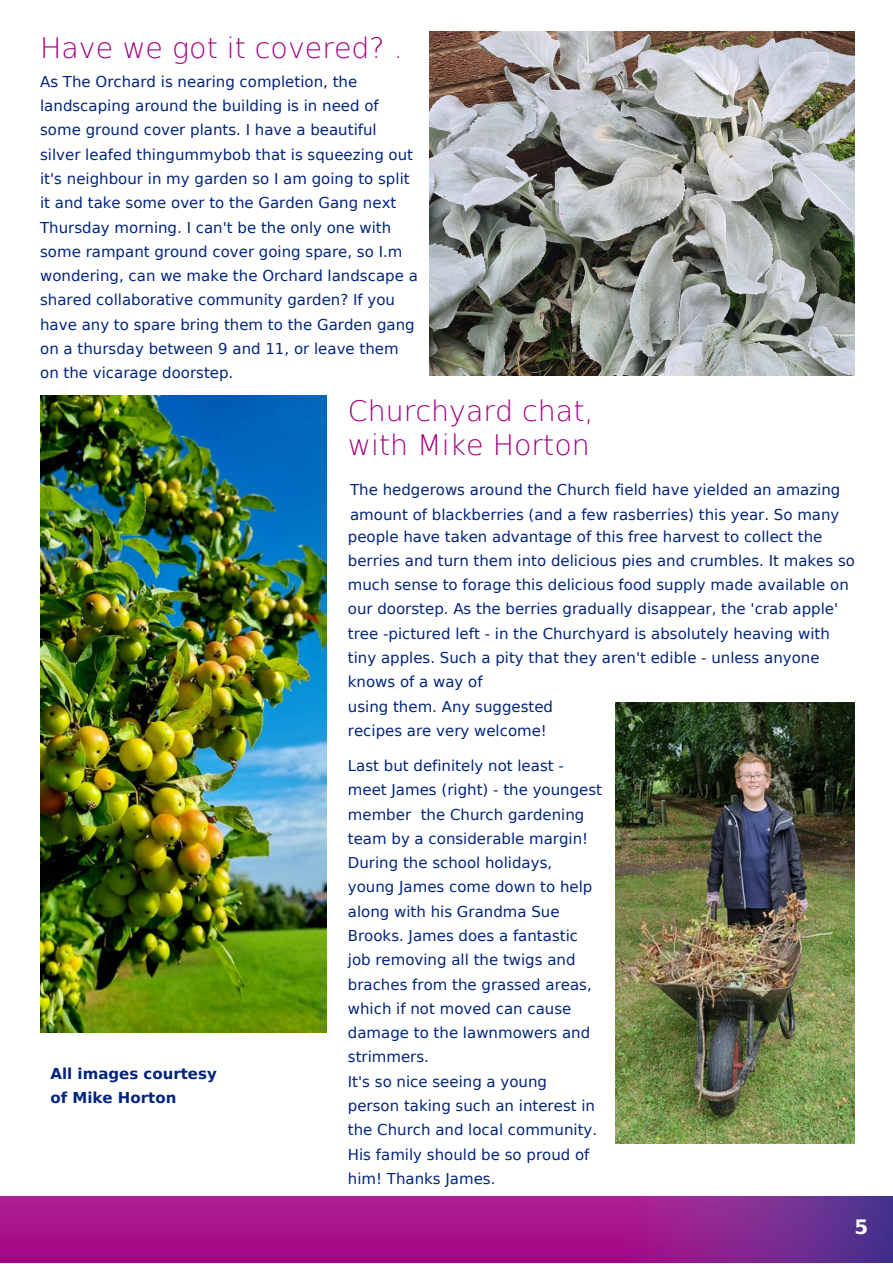
<style>
.page{position:relative;width:893px;height:1264px;background:#fff}
.page>*{position:absolute;margin:0;border:0;box-sizing:border-box;transform-origin:0 0}
.t1{font:200 28.5px/33.9px "DejaVu Sans";color:#a10082}
.t2{font:700 19.8px "DejaVu Sans";color:#fafafa}
.t3{font:15px/24.3px "DejaVu Sans";color:#00247d}
.t4{font:700 15px/23.5px "DejaVu Sans";color:#00247d}
</style>
<div class="page">
<img style="left:0;top:1196px;width:892px;height:66px">
<img style="left:40px;top:395px;width:287px;height:637px">
<img style="left:616px;top:703px;width:238px;height:440px">
<img style="left:429px;top:32px;width:425px;height:343px">
<h1 class="t1" style="left:40px;top:29px;width:364px">Have we got it covered? .</h1>
<p class="t3" style="left:40px;top:69px;width:379px">As The Orchard is nearing completion, the landscaping around the building is in need of some ground cover plants. I have a beautiful silver leafed thingummybob that is squeezing out it's neighbour in my garden so I am going to split it and take some over to the Garden Gang next Thursday morning. I can't be the only one with some rampant ground cover going spare, so I.m wondering, can we make the Orchard landscape a shared collaborative community garden? If you have any to spare bring them to the Garden gang on a thursday between 9 and 11, or leave them on the vicarage doorstep.</p>
<h1 class="t1" style="left:348px;top:392px;width:247px">Churchyard chat, with Mike Horton</h1>
<p class="t3" style="left:350px;top:477px;width:492px">The hedgerows around the Church field have yielded an amazing amount of blackberries (and a few rasberries) this year. So many</p>
<p class="t4" style="left:50px;top:1061px;width:168px">All images courtesy of Mike Horton</p>
<p class="t3" style="left:348px;top:523px;width:508px">people have taken advantage of this free harvest to collect the berries and turn them into delicious pies and crumbles. It makes so much sense to forage this delicious food supply made available on our doorstep. As the berries gradually disappear, the 'crab apple' tree -pictured left - in the Churchyard is absolutely heaving with tiny apples. Such a pity that they aren't edible - unless anyone knows of a way of<br>using them. Any suggested<br>recipes are very welcome!</p>
<p class="t3" style="left:348px;top:753px;width:256px">Last but definitely not least - meet James (right) - the youngest member the Church gardening team by a considerable margin!<br>During the school holidays, young James come down to help along with his Grandma Sue<br>Brooks. James does a fantastic job removing all the twigs and braches from the grassed areas, which if not moved can cause damage to the lawnmowers and strimmers.<br>It's so nice seeing a young person taking such an interest in the Church and local community.<br>His family should be so proud of him! Thanks James.</p>
<h2 class="t2" style="left:854px;top:1210px;width:15px">5</h2>
</div>
